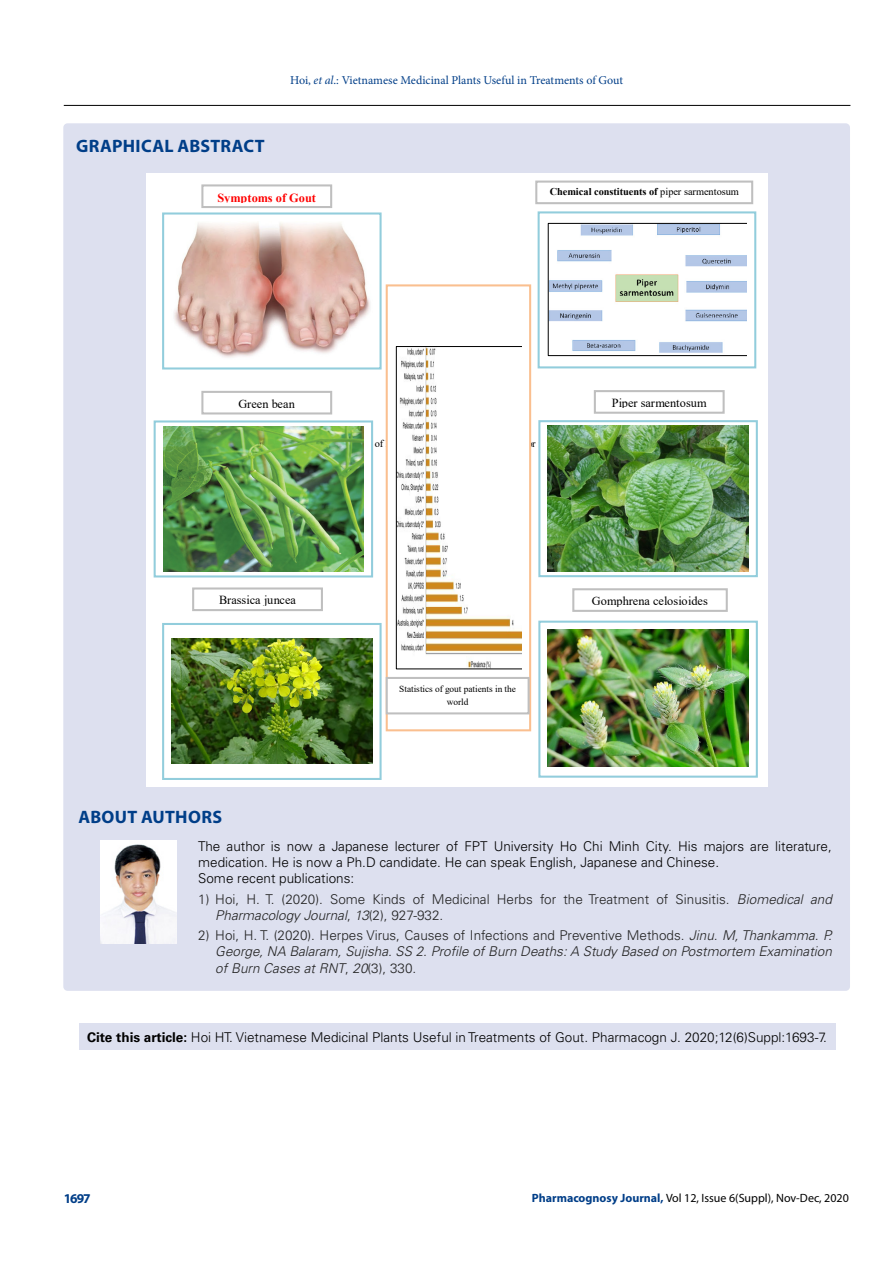
<style>
.page{position:relative;width:893px;height:1263px;background:#fff}
.page>*{position:absolute;margin:0;border:0;box-sizing:border-box;transform-origin:0 0}
.t1{font:700 18px "Myriad Pro";letter-spacing:.015em;color:#003e88}
.t2{font:300 13.5px/16.2px "Univers LT Std";color:#000}
.t3{font:italic 300 13.5px/16.2px "Univers LT Std";color:#222;text-align:justify}
.t4{font:300 13.5px/16.2px "Univers LT Std";color:#222}
.t5{font:700 13.5px "Myriad Pro";color:#003e88}
.t6{font:12.3px "Times New Roman";letter-spacing:-.005em;color:#000}
.t7{font:700 12.3px "Times New Roman";color:#f00}
.t8{font:12px "Minion Pro";color:#003e88}
.t9{font:12px "Myriad Pro";color:#000}
.t10{font:700 10.35px "Times New Roman";color:#000}
.t11{font:9.3px/12.3px "Times New Roman";color:#000;text-align:center}
.s1{font-style:italic}
.s2{font-weight:400}
.s3{font-style:normal}
.s4{font-weight:700}
.s5{font-weight:700;color:#003e88}
</style>
<div class="page">
<hr style="left:64px;top:105px;width:786px;height:1px;background:#000">
<div style="left:63px;top:123px;width:787px;height:868px;background:#dde0ef;border-radius:4px"></div>
<div style="left:146px;top:173px;width:622px;height:614px;background:#fff"></div>
<div style="left:386px;top:284px;width:145px;height:447px;border:2px solid #fabf8f"></div>
<svg style="left:396px;top:346px;width:126px;height:323px"></svg>
<div style="left:538px;top:211px;width:218px;height:157px;border:2px solid #92cddc"></div>
<svg style="left:548px;top:223px;width:199px;height:133px"></svg>
<div style="left:154px;top:420px;width:219px;height:157px;border:2px solid #92cddc"></div>
<img style="left:163px;top:426px;width:201px;height:146px">
<div style="left:162px;top:623px;width:220px;height:157px;border:2px solid #92cddc"></div>
<img style="left:172px;top:638px;width:200px;height:126px">
<svg style="left:547px;top:425px;width:202px;height:147px"></svg>
<div style="left:538px;top:420px;width:220px;height:157px;border:2px solid #92cddc"></div>
<img style="left:548px;top:426px;width:200px;height:145px">
<div style="left:535px;top:181px;width:218px;height:23px;border:2px solid #bfbfbf"></div>
<div style="left:594px;top:390px;width:131px;height:24px;border:2px solid #bfbfbf"></div>
<div style="left:192px;top:587px;width:131px;height:24px;border:2px solid #bfbfbf"></div>
<div style="left:201px;top:391px;width:131px;height:23px;border:2px solid #bfbfbf"></div>
<div style="left:201px;top:184px;width:131px;height:24px;border:2px solid #bfbfbf"></div>
<div style="left:538px;top:621px;width:220px;height:157px;border:2px solid #92cddc"></div>
<img style="left:548px;top:630px;width:200px;height:136px">
<div style="left:162px;top:212px;width:220px;height:157px;border:2px solid #92cddc"></div>
<img style="left:174px;top:223px;width:196px;height:135px">
<div style="left:572px;top:588px;width:156px;height:24px;border:2px solid #bfbfbf"></div>
<div style="left:386px;top:677px;width:144px;height:37px;border:2px solid #bfbfbf"></div>
<img style="left:101px;top:841px;width:76px;height:102px">
<div style="left:79px;top:1023px;width:756px;height:27px;background:#dde0ef"></div>
<h1 class="t1" style="left:76px;top:135px;width:190px">GRAPHICAL ABSTRACT</h1>
<p class="t8" style="left:290px;top:72px;width:334px">Hoi, <span class="s1">et al</span>.: Vietnamese Medicinal Plants Useful in Treatments of Gout</p>
<p class="t7" style="left:217px;top:189px;width:100px">Symptoms of Gout</p>
<p class="t10" style="left:550px;top:184px;width:191px">Chemical constituents of <span class="s2">piper sarmentosum</span></p>
<p class="t6" style="left:238px;top:395px;width:58px">Green bean</p>
<p class="t6" style="left:612px;top:394px;width:97px">Piper sarmentosum</p>
<p class="t6" style="left:219px;top:591px;width:78px">Brassica juncea</p>
<p class="t6" style="left:592px;top:592px;width:118px">Gomphrena celosioides</p>
<p class="t11" style="left:399px;top:683px;width:118px">Statistics of gout patients in the world</p>
<h1 class="t1" style="left:79px;top:805px;width:145px">ABOUT AUTHORS</h1>
<p class="t2" style="left:198px;top:838px;width:635px">The author is now a Japanese lecturer of FPT University Ho Chi Minh City. His majors are literature, medication. He is now a Ph.D candidate. He can speak English, Japanese and Chinese.<br>Some recent publications:</p>
<p class="t4" style="left:215px;top:891px;width:618px;text-indent:-17px">1) Hoi, H. T. (2020). Some Kinds of Medicinal Herbs for the Treatment of Sinusitis. <span class="s1">Biomedical and<br>Pharmacology Journal</span>, <span class="s1">13</span>(2), 927-932.</p>
<p class="t3" style="left:215px;top:927px;width:618px;text-indent:-17px"><span class="s3">2) Hoi, H. T. (2020). Herpes Virus, Causes of Infections and Preventive Methods.</span> Jinu. M, Thankamma. P.<br>George, NA Balaram, Sujisha. SS 2. Profile of Burn Deaths: A Study Based on Postmortem Examination of Burn Cases at RNT<span class="s3">,</span> 20<span class="s3">(3), 330.</span></p>
<p class="t2" style="left:87px;top:1029px;width:741px"><span class="s4">Cite this article:</span> Hoi HT. Vietnamese Medicinal Plants Useful in Treatments of Gout. Pharmacogn J. 2020;12(6)Suppl:1693-7.</p>
<p class="t5" style="left:64px;top:1189px;width:29px">1697</p>
<p class="t9" style="left:532px;top:1190px;width:319px"><span class="s5">Pharmacognosy Journal,</span> Vol 12, Issue 6(Suppl), Nov-Dec, 2020</p>
</div>
